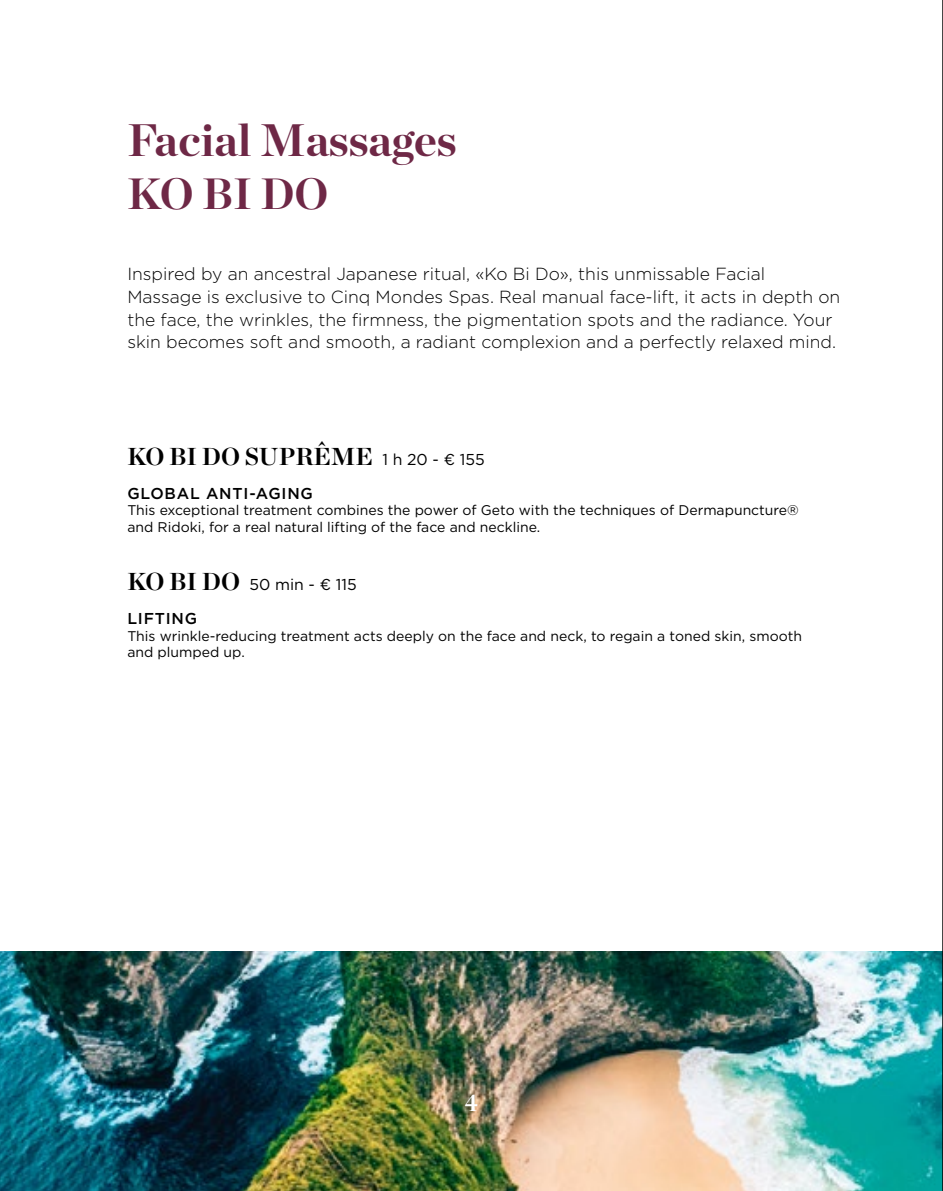
<style>
.page{position:relative;width:943px;height:1191px;background:#fff}
.page>*{position:absolute;margin:0;border:0;box-sizing:border-box;transform-origin:0 0}
.t1{font:700 45.5px "Chronicle Display";color:#6e2846}
.t2{font:700 43.75px "Chronicle Display";color:#6e2846}
.t3{font:700 24.5px "Chronicle Display";color:#000}
.t4{font:700 24.5px "Chronicle Display";color:#fff;scale:.9 1}
.t5{font:300 17.5px/22.8px "Gotham HTF";color:#000}
.t6{font:500 15.75px "Gotham HTF";letter-spacing:.05em;color:#000}
.t7{font:15.75px "Gotham";color:#000}
.t8{font:14px/16.8px "Gotham HTF";color:#000}
.s1{font-family:"Gotham";font-weight:400;font-size:15.75px}
.s2{font-family:"Chronicle Display";font-weight:700;font-size:24.5px}
</style>
<div class="page">
<img style="left:0;top:951px;width:942px;height:240px">
<hr style="left:942px;top:0;width:1px;height:1191px;background:#000">
<h1 class="t1" style="left:127px;top:103px;width:331px">Facial Massages</h1>
<h2 class="t2" style="left:127px;top:158px;width:203px">KO BI DO</h2>
<p class="t5" style="left:127px;top:262px;width:714px">Inspired by an ancestral Japanese ritual, «Ko Bi Do», this unmissable Facial Massage is exclusive to Cinq Mondes Spas. Real manual face-lift, it acts in depth on the face, the wrinkles, the firmness, the pigmentation spots and the radiance. Your skin becomes soft and smooth, a radiant complexion and a perfectly relaxed mind.</p>
<h3 class="t3" style="left:127px;top:436px;width:359px">KO BI DO SUPRÊME <span class="s1">1 h 20 - € 155</span></h3>
<p class="t6" style="left:127px;top:484px;width:187px">GLOBAL ANTI-AGING</p>
<p class="t8" style="left:127px;top:502px;width:673px">This exceptional treatment combines the power of Geto with the techniques of Dermapuncture® and Ridoki, for a real natural lifting of the face and neckline.</p>
<p class="t7" style="left:127px;top:574px;width:231px"><span class="s2">KO BI DO</span> 50 min - € 115</p>
<p class="t6" style="left:127px;top:609px;width:71px">LIFTING</p>
<p class="t8" style="left:127px;top:627px;width:676px">This wrinkle-reducing treatment acts deeply on the face and neck, to regain a toned skin, smooth and plumped up.</p>
<h3 class="t4" style="left:465px;top:1083px;width:16px">4</h3>
</div>
